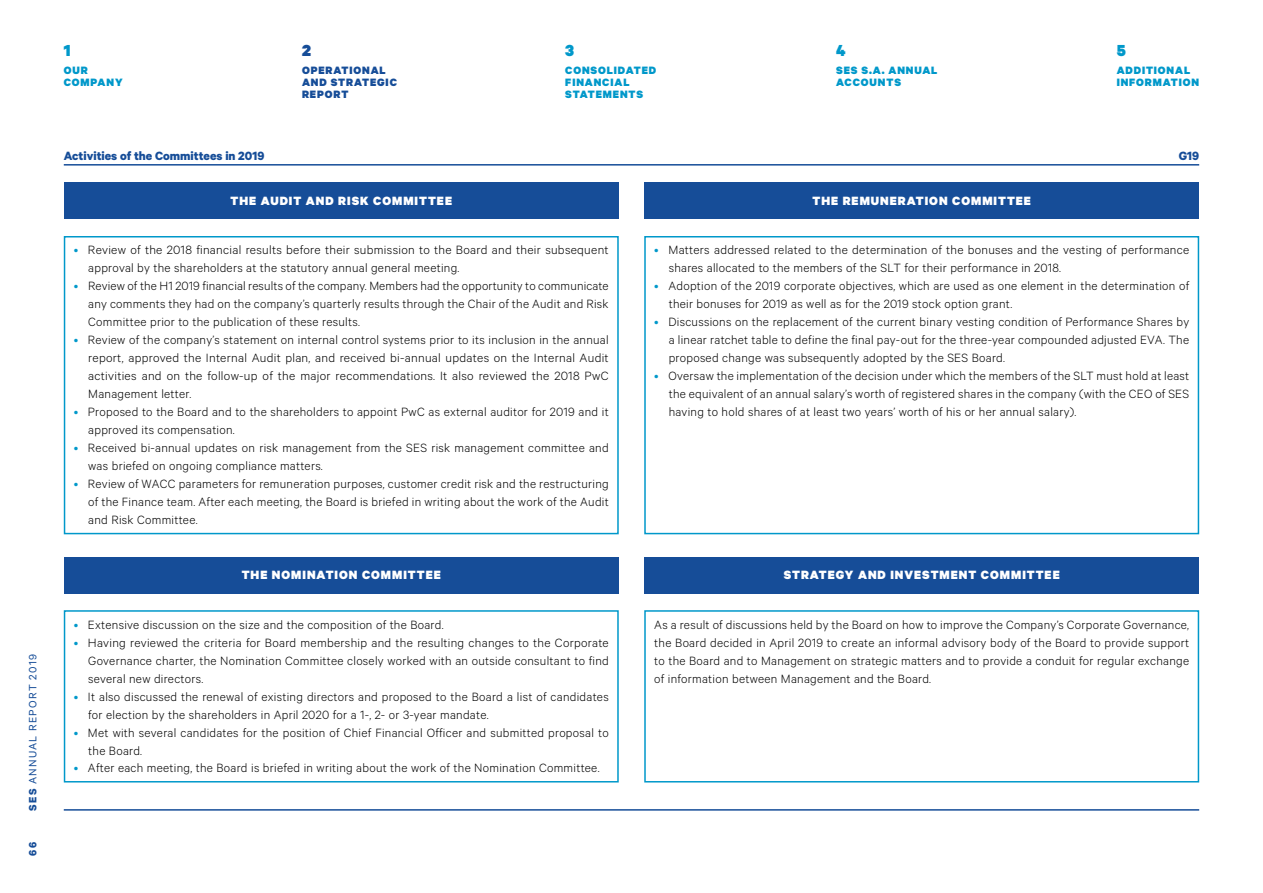
<style>
.page{position:relative;width:1263px;height:893px;background:#fff}
.page>*{position:absolute;margin:0;border:0;box-sizing:border-box;transform-origin:0 0}
.t1{font:900 18px "Calibre";color:#0098ca}
.t2{font:900 18px "Calibre";color:#164d98}
.t3{font:300 13.5px/18px "Calibre";letter-spacing:.02em;color:#000}
.t4{font:900 13.5px "Calibre";letter-spacing:.075em;color:#fff}
.t5{font:700 13.5px "Calibre";color:#164d98}
.t6{font:900 12px/12px "Calibre";letter-spacing:.075em;color:#0098ca}
.t7{font:900 12px/12px "Calibre";letter-spacing:.075em;color:#164d98}
.t8{font:12px "Calibre";letter-spacing:.1em;color:#164d98}
.t9{font:700 12px "Calibre";color:#164d98}
.s1{font-weight:700}
.s2{color:#0098ca}
</style>
<div class="page">
<hr style="left:64px;top:809px;width:374px;height:2px;background:#164d98">
<hr style="left:438px;top:809px;width:761px;height:2px;background:#164d98">
<hr style="left:64px;top:164px;width:374px;height:2px;background:#164d98">
<hr style="left:438px;top:164px;width:761px;height:2px;background:#164d98">
<div style="left:64px;top:183px;width:555px;height:36px;background:#164d98"></div>
<div style="left:644px;top:183px;width:555px;height:36px;background:#164d98"></div>
<div style="left:64px;top:236px;width:555px;height:298px;border:2px solid #0098ca"></div>
<div style="left:644px;top:236px;width:555px;height:298px;border:2px solid #0098ca"></div>
<div style="left:64px;top:557px;width:555px;height:36px;background:#164d98"></div>
<div style="left:644px;top:557px;width:555px;height:36px;background:#164d98"></div>
<div style="left:64px;top:610px;width:555px;height:172px;border:2px solid #0098ca"></div>
<div style="left:644px;top:610px;width:555px;height:172px;border:2px solid #0098ca"></div>
<p class="t8" style="left:26px;top:811px;width:158px;rotate:-90deg"><span class="s1">SES</span> ANNUAL REPORT 2019</p>
<p class="t9" style="left:25px;top:856px;width:15px;rotate:-90deg">66</p>
<h1 class="t1" style="left:64px;top:39px;width:9px">1</h1>
<p class="t6" style="left:64px;top:63px;width:60px">OUR<br>COMPANY</p>
<h1 class="t2" style="left:302px;top:39px;width:11px">2</h1>
<p class="t7" style="left:302px;top:63px;width:96px">OPERATIONAL<br>AND STRATEGIC<br>REPORT</p>
<h1 class="t1" style="left:565px;top:39px;width:10px">3</h1>
<p class="t6" style="left:565px;top:63px;width:92px">CONSOLIDATED<br>FINANCIAL<br>STATEMENTS</p>
<h1 class="t1" style="left:836px;top:39px;width:11px">4</h1>
<p class="t6" style="left:836px;top:63px;width:103px">SES S.A. ANNUAL<br>ACCOUNTS</p>
<h1 class="t1" style="left:1117px;top:39px;width:11px">5</h1>
<p class="t6" style="left:1117px;top:63px;width:84px">ADDITIONAL<br>INFORMATION</p>
<p class="t5" style="left:64px;top:147px;width:202px">Activities of the Committees in 2019</p>
<p class="t5" style="left:1179px;top:147px;width:22px">G19</p>
<p class="t4" style="left:230px;top:192px;width:223px">THE AUDIT AND RISK COMMITTEE</p>
<p class="t4" style="left:812px;top:192px;width:220px">THE REMUNERATION COMMITTEE</p>
<p class="t3" style="left:88px;top:240px;width:522px;text-indent:-14px"><span class="s2">•</span> Review of the 2018 financial results before their submission to the Board and their subsequent approval by the shareholders at the statutory annual general meeting.</p>
<p class="t3" style="left:88px;top:276px;width:522px;text-align:justify;text-indent:-14px"><span class="s2">•</span> Review of the H1 2019 financial results of the company. Members had the opportunity to communicate any comments they had on the company’s quarterly results through the Chair of the Audit and Risk Committee prior to the publication of these results.</p>
<p class="t3" style="left:88px;top:330px;width:522px;text-align:justify;text-indent:-14px"><span class="s2">•</span> Review of the company’s statement on internal control systems prior to its inclusion in the annual report, approved the Internal Audit plan, and received bi-annual updates on the Internal Audit activities and on the follow-up of the major recommendations. It also reviewed the 2018 PwC Management letter.</p>
<p class="t3" style="left:88px;top:402px;width:522px;text-indent:-14px"><span class="s2">•</span> Proposed to the Board and to the shareholders to appoint PwC as external auditor for 2019 and it approved its compensation.</p>
<p class="t3" style="left:88px;top:438px;width:522px;text-indent:-14px"><span class="s2">•</span> Received bi-annual updates on risk management from the SES risk management committee and was briefed on ongoing compliance matters.</p>
<p class="t3" style="left:88px;top:474px;width:522px;text-align:justify;text-indent:-14px"><span class="s2">•</span> Review of WACC parameters for remuneration purposes, customer credit risk and the restructuring of the Finance team. After each meeting, the Board is briefed in writing about the work of the Audit and Risk Committee.</p>
<p class="t3" style="left:669px;top:240px;width:522px;text-indent:-14px"><span class="s2">•</span> Matters addressed related to the determination of the bonuses and the vesting of performance shares allocated to the members of the SLT for their performance in 2018.</p>
<p class="t3" style="left:669px;top:276px;width:522px;text-indent:-14px"><span class="s2">•</span> Adoption of the 2019 corporate objectives, which are used as one element in the determination of their bonuses for 2019 as well as for the 2019 stock option grant.</p>
<p class="t3" style="left:669px;top:312px;width:522px;text-align:justify;text-indent:-14px"><span class="s2">•</span> Discussions on the replacement of the current binary vesting condition of Performance Shares by a linear ratchet table to define the final pay-out for the three-year compounded adjusted EVA. The proposed change was subsequently adopted by the SES Board.</p>
<p class="t3" style="left:669px;top:366px;width:522px;text-align:justify;text-indent:-14px"><span class="s2">•</span> Oversaw the implementation of the decision under which the members of the SLT must hold at least the equivalent of an annual salary’s worth of registered shares in the company (with the CEO of SES having to hold shares of at least two years’ worth of his or her annual salary).</p>
<p class="t4" style="left:242px;top:567px;width:201px">THE NOMINATION COMMITTEE</p>
<p class="t4" style="left:784px;top:567px;width:278px">STRATEGY AND INVESTMENT COMMITTEE</p>
<p class="t3" style="left:74px;top:615px;width:371px"><span class="s2">•</span> Extensive discussion on the size and the composition of the Board.</p>
<p class="t3" style="left:88px;top:633px;width:522px;text-align:justify;text-indent:-14px"><span class="s2">•</span> Having reviewed the criteria for Board membership and the resulting changes to the Corporate Governance charter, the Nomination Committee closely worked with an outside consultant to find several new directors.</p>
<p class="t3" style="left:88px;top:687px;width:522px;text-indent:-14px"><span class="s2">•</span> It also discussed the renewal of existing directors and proposed to the Board a list of candidates for election by the shareholders in April 2020 for a 1-, 2- or 3-year mandate.</p>
<p class="t3" style="left:88px;top:723px;width:522px;text-indent:-14px"><span class="s2">•</span> Met with several candidates for the position of Chief Financial Officer and submitted proposal to the Board.</p>
<p class="t3" style="left:74px;top:759px;width:527px"><span class="s2">•</span> After each meeting, the Board is briefed in writing about the work of the Nomination Committee.</p>
<p class="t3" style="left:654px;top:615px;width:536px;text-align:justify">As a result of discussions held by the Board on how to improve the Company’s Corporate Governance, the Board decided in April 2019 to create an informal advisory body of the Board to provide support to the Board and to Management on strategic matters and to provide a conduit for regular exchange of information between Management and the Board.</p>
</div>
